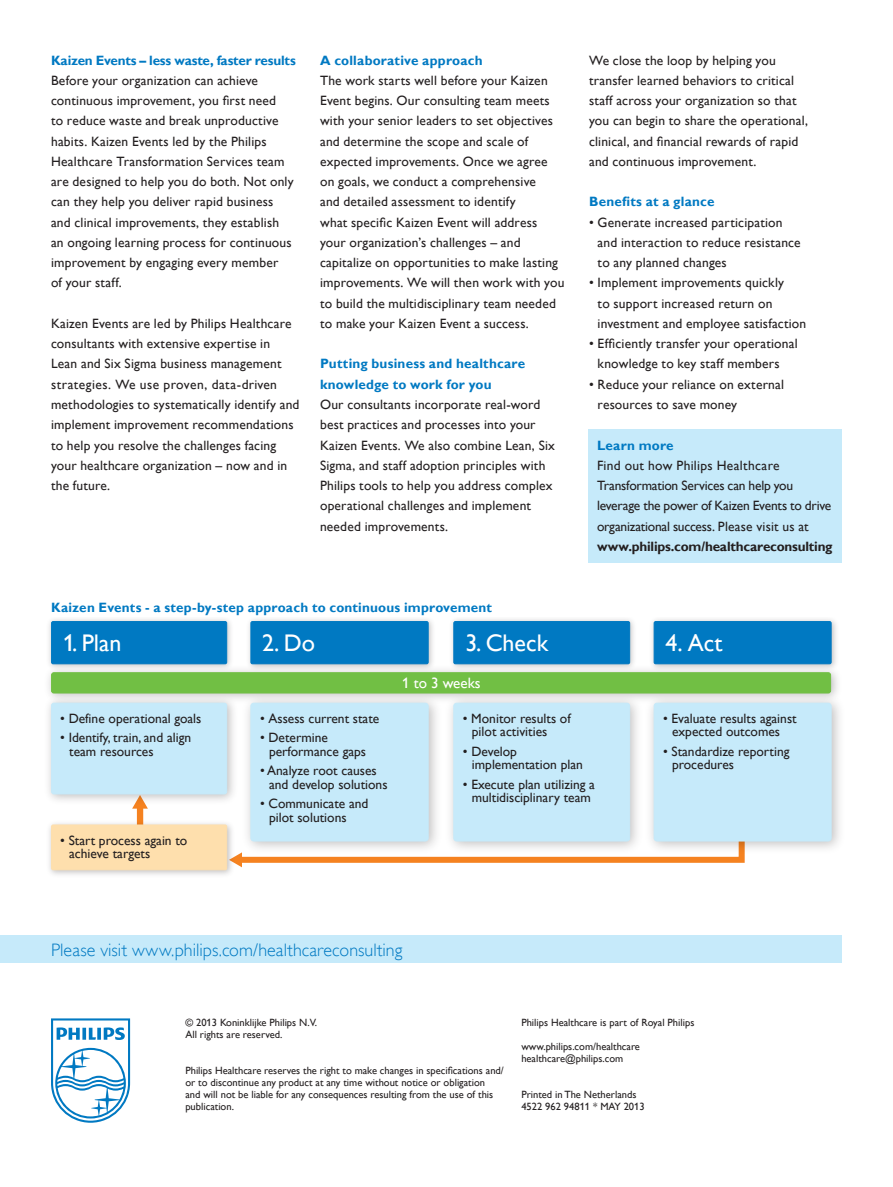
<style>
.page{position:relative;width:893px;height:1187px;background:#fff}
.page>*{position:absolute;margin:0;border:0;box-sizing:border-box;transform-origin:0 0}
.t1{font:24px "Gill Sans Alt One WGL";color:#fff}
._7_6_Webaddress{font:18px "Gill Sans Alt One WGL Light";letter-spacing:.005em;color:#0079c2}
.t2{font:15px "Gill Sans Alt One WGL";color:#fff}
._1_1_Body_Text{font:13.5px/20.2px "Gill Sans Alt One WGL";letter-spacing:.01em;color:#231f20}
._1_3_Body_text_headi{font:700 13.5px/20.2px "Gill Sans Alt One WGL";letter-spacing:.015em;color:#0079c2}
._1_1_Body_Text-2{font:13.5px/20.2px "Gill Sans Alt One WGL";letter-spacing:-.015em;color:#231f20}
._1_3_Body_text_headi-2{font:700 13.5px "Gill Sans Alt One WGL";letter-spacing:-.015em;color:#0079c2}
._7_4_Bodytext_back_p{font:10.5px/12px "Gill Sans Alt One WGL";color:#231f20}
._7_5_Bodytext_back_p{font:10.5px "Gill Sans Alt One WGL";color:#231f20}
.s1{font-weight:700}
</style>
<div class="page">
<svg style="left:51px;top:1018px;width:79px;height:104px"></svg>
<div style="left:0;top:935px;width:842px;height:27px;background:#c6eafa"></div>
<svg style="left:237px;top:858px;width:508px;height:9px"></svg>
<div style="left:137px;top:806px;width:6px;height:47px;background:#f58220"></div>
<img style="left:49px;top:619px;width:182px;height:42px">
<div style="left:52px;top:621px;width:175px;height:42px;background:#0079c2;border-radius:2px"></div>
<div style="left:51px;top:621px;width:176px;height:43px;border:1px solid #0079c2;border-radius:2px"></div>
<img style="left:249px;top:619px;width:184px;height:42px">
<div style="left:251px;top:621px;width:177px;height:42px;background:#0079c2;border-radius:2px"></div>
<div style="left:251px;top:621px;width:177px;height:43px;border:1px solid #0079c2;border-radius:2px"></div>
<img style="left:452px;top:619px;width:182px;height:42px">
<div style="left:454px;top:621px;width:176px;height:42px;background:#0079c2;border-radius:2px"></div>
<div style="left:454px;top:621px;width:176px;height:43px;border:1px solid #0079c2;border-radius:2px"></div>
<img style="left:652px;top:619px;width:184px;height:42px">
<div style="left:654px;top:621px;width:177px;height:42px;background:#0079c2;border-radius:2px"></div>
<div style="left:654px;top:621px;width:177px;height:43px;border:1px solid #0079c2;border-radius:2px"></div>
<img style="left:48px;top:661px;width:790px;height:31px">
<div style="left:52px;top:672px;width:779px;height:21px;background:#71bf44;border-radius:2px"></div>
<div style="left:51px;top:672px;width:780px;height:21px;border:1px solid #71bf44;border-radius:2px"></div>
<img style="left:237px;top:691px;width:203px;height:167px">
<div style="left:251px;top:703px;width:177px;height:138px;background:#c6eafa;border-radius:3px"></div>
<div style="left:251px;top:702px;width:177px;height:139px;border:1px solid #c6eafa;border-radius:3px"></div>
<img style="left:440px;top:691px;width:200px;height:167px">
<div style="left:454px;top:703px;width:176px;height:138px;background:#c6eafa;border-radius:3px"></div>
<div style="left:453px;top:702px;width:177px;height:139px;border:1px solid #c6eafa;border-radius:3px"></div>
<img style="left:640px;top:689px;width:200px;height:169px">
<div style="left:654px;top:703px;width:177px;height:138px;background:#c6eafa;border-radius:3px"></div>
<div style="left:654px;top:702px;width:177px;height:139px;border:1px solid #c6eafa;border-radius:3px"></div>
<img style="left:48px;top:692px;width:193px;height:116px">
<div style="left:52px;top:703px;width:175px;height:90px;background:#c6eafa;border-radius:2px"></div>
<div style="left:51px;top:702px;width:176px;height:92px;border:1px solid #c6eafa;border-radius:2px"></div>
<img style="left:49px;top:817px;width:188px;height:58px">
<div style="left:52px;top:825px;width:175px;height:44px;background:#fedfad;border-radius:2px"></div>
<div style="left:51px;top:824px;width:176px;height:45px;border:1px solid #fedfad;border-radius:2px"></div>
<div style="left:588px;top:429px;width:254px;height:133px;background:#c6eafa"></div>
<p class="_1_3_Body_text_headi-2" style="left:51px;top:51px;width:246px">Kaizen Events – less waste, faster results</p>
<p class="_1_1_Body_Text" style="left:51px;top:70px;width:244px">Before your organization can achieve continuous improvement, you first need<br>to reduce waste and break unproductive habits. Kaizen Events led by the Philips Healthcare Transformation Services team are designed to help you do both. Not only can they help you deliver rapid business and clinical improvements, they establish an ongoing learning process for continuous improvement by engaging every member<br>of your staff.</p>
<p class="_1_1_Body_Text" style="left:51px;top:313px;width:250px">Kaizen Events are led by Philips Healthcare consultants with extensive expertise in Lean and Six Sigma business management strategies. We use proven, data-driven methodologies to systematically identify and implement improvement recommendations to help you resolve the challenges facing your healthcare organization – now and in the future.</p>
<p class="_1_3_Body_text_headi" style="left:320px;top:50px;width:164px">A collaborative approach</p>
<p class="_1_1_Body_Text" style="left:320px;top:70px;width:246px">The work starts well before your Kaizen Event begins. Our consulting team meets with your senior leaders to set objectives and determine the scope and scale of expected improvements. Once we agree on goals, we conduct a comprehensive<br>and detailed assessment to identify<br>what specific Kaizen Event will address your organization’s challenges – and capitalize on opportunities to make lasting improvements. We will then work with you to build the multidisciplinary team needed to make your Kaizen Event a success.</p>
<p class="_1_3_Body_text_headi" style="left:320px;top:353px;width:207px">Putting business and healthcare knowledge to work for you</p>
<p class="_1_1_Body_Text" style="left:320px;top:394px;width:236px">Our consultants incorporate real-word best practices and processes into your Kaizen Events. We also combine Lean, Six Sigma, and staff adoption principles with Philips tools to help you address complex operational challenges and implement needed improvements.</p>
<p class="_1_3_Body_text_headi" style="left:51px;top:596px;width:443px">Kaizen Events - a step-by-step approach to continuous improvement</p>
<p class="t1" style="left:63px;top:626px;width:60px">1. Plan</p>
<p class="t1" style="left:262px;top:626px;width:54px">2. Do</p>
<p class="t1" style="left:465px;top:626px;width:84px">3. Check</p>
<p class="t2" style="left:402px;top:672px;width:80px">1 to 3 weeks</p>
<p class="_1_1_Body_Text" style="left:589px;top:50px;width:220px">We close the loop by helping you transfer learned behaviors to critical staff across your organization so that you can begin to share the operational, clinical, and financial rewards of rapid and continuous improvement.</p>
<p class="_1_3_Body_text_headi" style="left:589px;top:191px;width:127px">Benefits at a glance</p>
<p class="_1_1_Body_Text" style="left:598px;top:212px;width:205px;text-indent:-9px">• Generate increased participation and interaction to reduce resistance to any planned changes</p>
<p class="_1_1_Body_Text" style="left:598px;top:272px;width:210px;text-indent:-9px">• Implement improvements quickly<br>to support increased return on investment and employee satisfaction</p>
<p class="_1_1_Body_Text" style="left:598px;top:333px;width:202px;text-indent:-9px">• Efficiently transfer your operational knowledge to key staff members</p>
<p class="_1_1_Body_Text" style="left:598px;top:374px;width:188px;text-indent:-9px">• Reduce your reliance on external resources to save money</p>
<p class="_1_3_Body_text_headi" style="left:597px;top:434px;width:78px">Learn more</p>
<p class="_1_1_Body_Text" style="left:597px;top:455px;width:184px">Find out how Philips Healthcare</p>
<p class="_1_1_Body_Text-2" style="left:597px;top:475px;width:237px">Transformation Services can help you leverage the power of Kaizen Events to drive organizational success. Please visit us at <span class="s1">www.philips.com/healthcareconsulting</span></p>
<p class="t1" style="left:665px;top:626px;width:58px">4. Act</p>
<p class="_1_1_Body_Text" style="left:60px;top:708px;width:143px">• Define operational goals</p>
<p class="_1_1_Body_Text" style="left:69px;top:730px;width:123px;line-height:13.5px;text-indent:-9px">• Identify, train, and align team resources</p>
<p class="_1_1_Body_Text" style="left:69px;top:833px;width:120px;line-height:13.5px;text-indent:-9px">• Start process again to achieve targets</p>
<p class="_1_1_Body_Text" style="left:260px;top:708px;width:121px">• Assess current state</p>
<p class="_1_1_Body_Text" style="left:269px;top:730px;width:98px;line-height:13.5px;text-indent:-9px">• Determine performance gaps</p>
<p class="_1_1_Body_Text" style="left:269px;top:763px;width:120px;line-height:13.5px;text-indent:-9px">• Analyze root causes and develop solutions</p>
<p class="_1_1_Body_Text" style="left:269px;top:796px;width:101px;line-height:13.5px;text-indent:-9px">• Communicate and pilot solutions</p>
<p class="_7_6_Webaddress" style="left:51px;top:938px;width:353px">Please visit www.philips.com/healthcareconsulting</p>
<p class="_1_1_Body_Text" style="left:472px;top:711px;width:100px;line-height:13.5px;text-indent:-9px">• Monitor results of pilot activities</p>
<p class="_1_1_Body_Text" style="left:472px;top:744px;width:113px;line-height:13.5px;text-indent:-9px">• Develop implementation plan</p>
<p class="_1_1_Body_Text" style="left:463px;top:777px;width:134px;line-height:13.5px;text-align:center">• Execute plan utilizing a multidisciplinary team</p>
<p class="_1_1_Body_Text" style="left:663px;top:711px;width:135px;line-height:13.5px;text-align:center">• Evaluate results against expected outcomes</p>
<p class="_1_1_Body_Text" style="left:672px;top:744px;width:119px;line-height:13.5px;text-indent:-9px">• Standardize reporting procedures</p>
<p class="_7_4_Bodytext_back_p" style="left:185px;top:1015px;width:133px">© 2013 Koninklijke Philips N.V.</p>
<p class="_7_4_Bodytext_back_p" style="left:185px;top:1027px;width:99px">All rights are reserved.</p>
<p class="_7_4_Bodytext_back_p" style="left:185px;top:1063px;width:320px">Philips Healthcare reserves the right to make changes in specifications and/ or to discontinue any product at any time without notice or obligation<br>and will not be liable for any consequences resulting from the use of this publication.</p>
<p class="_7_4_Bodytext_back_p" style="left:521px;top:1015px;width:175px">Philips Healthcare is part of Royal Philips</p>
<p class="_7_4_Bodytext_back_p" style="left:521px;top:1039px;width:120px">www.philips.com/healthcare</p>
<p class="_7_4_Bodytext_back_p" style="left:521px;top:1051px;width:103px">healthcare@philips.com</p>
<p class="_7_4_Bodytext_back_p" style="left:521px;top:1087px;width:117px">Printed in The Netherlands</p>
<p class="_7_5_Bodytext_back_p" style="left:521px;top:1098px;width:125px">4522 962 94811 * MAY 2013</p>
</div>
